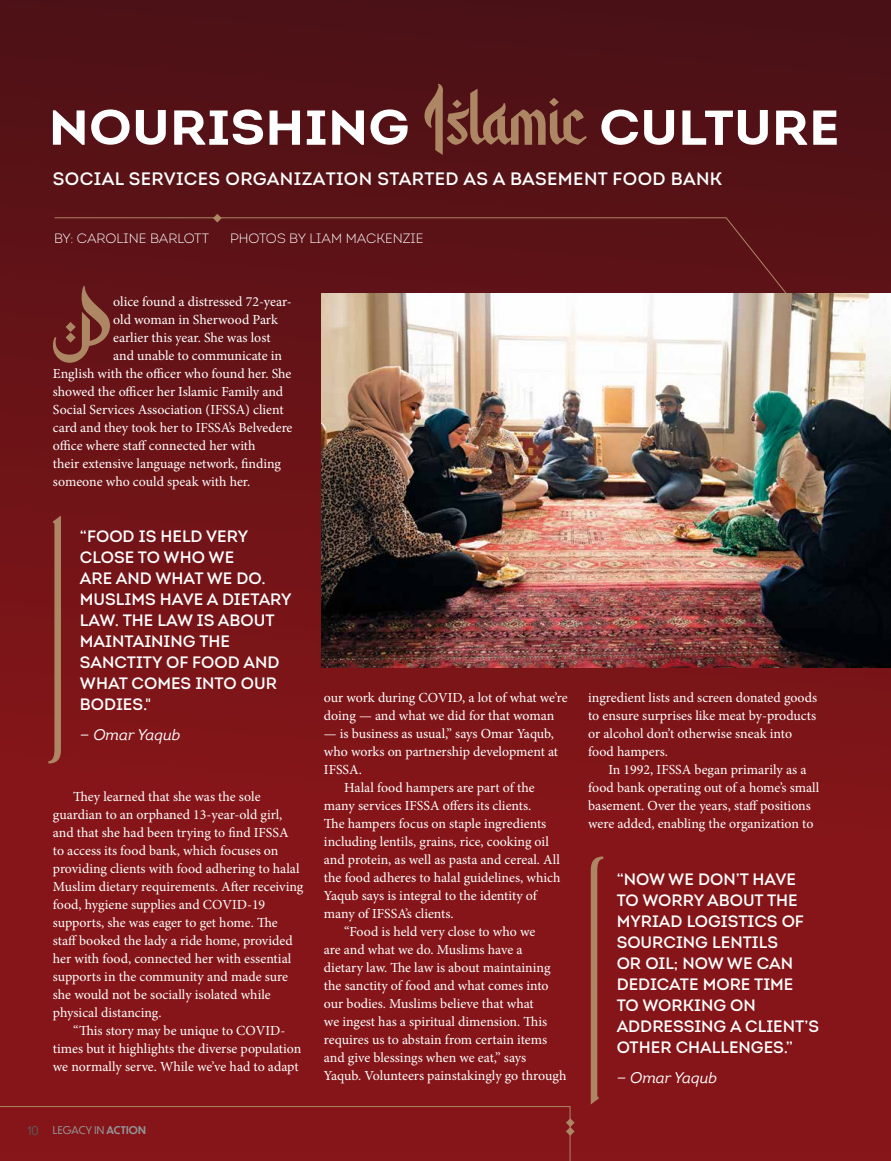
<style>
.page{position:relative;width:891px;height:1161px;background:#fff}
.page>*{position:absolute;margin:0;border:0;box-sizing:border-box;transform-origin:0 0}
.t1{font:87.75px "Sketsa Ramadhan Alternates";color:#ad8664}
.t2{font:600 18px "Intro";letter-spacing:.02em;color:#fff}
.t3{font:16.5px/21px "Intro Semi Bold Alt";color:#fff}
.t4{font:italic 15px "Intro";color:#fff}
.t5{font:13.8px/18px "Minion Pro";color:#fff}
.t6{font:300 13.5px "Intro";color:#fff}
.t7{font:10.5px "Dunbar Tall";letter-spacing:.02em;color:#939598}
.s1{font-size:12px;color:#58595b}
.s2{font-weight:500}
</style>
<div class="page">
<div style="left:0;top:0;width:891px;height:1153px;background:linear-gradient(to bottom,#4f1116,#941619)"></div>
<svg style="left:53px;top:110px;width:32px;height:35px"></svg>
<svg style="left:91px;top:109px;width:39px;height:36px"></svg>
<svg style="left:136px;top:110px;width:30px;height:35px"></svg>
<svg style="left:174px;top:109px;width:89px;height:36px"></svg>
<svg style="left:270px;top:111px;width:30px;height:34px"></svg>
<svg style="left:307px;top:111px;width:18px;height:34px"></svg>
<svg style="left:332px;top:110px;width:32px;height:35px"></svg>
<svg style="left:371px;top:109px;width:37px;height:36px"></svg>
<svg style="left:601px;top:109px;width:37px;height:36px"></svg>
<svg style="left:644px;top:110px;width:30px;height:35px"></svg>
<svg style="left:682px;top:110px;width:86px;height:35px"></svg>
<svg style="left:776px;top:111px;width:31px;height:34px"></svg>
<svg style="left:813px;top:110px;width:24px;height:35px"></svg>
<svg style="left:425px;top:84px;width:162px;height:71px"></svg>
<svg style="left:213px;top:214px;width:9px;height:3px"></svg>
<svg style="left:48px;top:515px;width:13px;height:248px"></svg>
<div style="left:54px;top:217px;width:802px;height:165px;background:#5e1217"></div>
<img style="left:321px;top:293px;width:570px;height:374px">
<svg style="left:591px;top:857px;width:12px;height:248px"></svg>
<div style="left:0;top:1106px;width:891px;height:55px;background:#851518"></div>
<svg style="left:566px;top:1118px;width:9px;height:18px"></svg>
<h2 class="t2" style="left:53px;top:167px;width:671px">SOCIAL SERVICES ORGANIZATION STARTED AS A BASEMENT FOOD BANK</h2>
<p class="t6" style="left:54px;top:230px;width:157px">BY: CAROLINE BARLOTT</p>
<p class="t6" style="left:230px;top:230px;width:195px">PHOTOS BY LIAM MACKENZIE</p>
<h1 class="t1" style="left:52px;top:274px;width:63px">P</h1>
<p class="t5" style="left:113px;top:293px;width:180px">olice found a distressed 72-year-</p>
<p class="t5" style="left:113px;top:311px;width:166px">old woman in Sherwood Park</p>
<p class="t5" style="left:113px;top:329px;width:159px">earlier this year. She was lost</p>
<p class="t5" style="left:113px;top:347px;width:170px">and unable to communicate in</p>
<p class="t5" style="left:53px;top:365px;width:240px">English with the officer who found her. She</p>
<p class="t5" style="left:53px;top:383px;width:232px">showed the officer her Islamic Family and</p>
<p class="t5" style="left:53px;top:401px;width:232px">Social Services Association (IFSSA) client</p>
<p class="t5" style="left:53px;top:419px;width:241px">card and they took her to IFSSA’s Belvedere</p>
<p class="t5" style="left:53px;top:437px;width:204px">office where staff connected her with</p>
<p class="t5" style="left:53px;top:455px;width:230px">their extensive language network, finding</p>
<p class="t5" style="left:53px;top:473px;width:199px">someone who could speak with her.</p>
<p class="t3" style="left:80px;top:526px;width:213px">“FOOD IS HELD VERY<br>CLOSE TO WHO WE<br>ARE AND WHAT WE DO.<br>MUSLIMS HAVE A DIETARY<br>LAW. THE LAW IS ABOUT<br>MAINTAINING THE<br>SANCTITY OF FOOD AND<br>WHAT COMES INTO OUR<br>BODIES."</p>
<p class="t4" style="left:80px;top:726px;width:102px">— Omar Yaqub</p>
<p class="t5" style="left:53px;top:788px;width:252px;text-indent:20px">They learned that she was the sole guardian to an orphaned 13-year-old girl, and that she had been trying to find IFSSA<br>to access its food bank, which focuses on providing clients with food adhering to halal Muslim dietary requirements. After receiving food, hygiene supplies and COVID-19 supports, she was eager to get home. The staff booked the lady a ride home, provided her with food, connected her with essential supports in the community and made sure she would not be socially isolated while physical distancing.</p>
<p class="t5" style="left:53px;top:1022px;width:250px;text-align:center">“This story may be unique to COVID-<br>times but it highlights the diverse population we normally serve. While we’ve had to adapt</p>
<p class="t7" style="left:27px;top:1123px;width:120px"><span class="s1">10</span> LEGACY IN <span class="s2">ACTION</span></p>
<p class="t5" style="left:324px;top:689px;width:245px">our work during COVID, a lot of what we’re doing — and what we did for that woman</p>
<p class="t5" style="left:324px;top:725px;width:232px">— is business as usual,” says Omar Yaqub,</p>
<p class="t5" style="left:324px;top:743px;width:236px">who works on partnership development at</p>
<p class="t5" style="left:324px;top:761px;width:39px">IFSSA.</p>
<p class="t5" style="left:344px;top:779px;width:192px">Halal food hampers are part of the</p>
<p class="t5" style="left:324px;top:797px;width:209px">many services IFSSA offers its clients.</p>
<p class="t5" style="left:324px;top:815px;width:224px">The hampers focus on staple ingredients</p>
<p class="t5" style="left:324px;top:833px;width:226px">including lentils, grains, rice, cooking oil</p>
<p class="t5" style="left:324px;top:851px;width:237px">and protein, as well as pasta and cereal. All</p>
<p class="t5" style="left:324px;top:869px;width:238px">the food adheres to halal guidelines, which</p>
<p class="t5" style="left:324px;top:887px;width:214px">Yaqub says is integral to the identity of</p>
<p class="t5" style="left:324px;top:905px;width:131px">many of IFSSA’s clients.</p>
<p class="t5" style="left:344px;top:923px;width:193px">“Food is held very close to who we</p>
<p class="t5" style="left:324px;top:940px;width:200px">are and what we do. Muslims have a</p>
<p class="t5" style="left:324px;top:958px;width:228px">dietary law. The law is about maintaining</p>
<p class="t5" style="left:324px;top:976px;width:226px">the sanctity of food and what comes into</p>
<p class="t5" style="left:324px;top:994px;width:211px">our bodies. Muslims believe that what</p>
<p class="t5" style="left:324px;top:1012px;width:225px">we ingest has a spiritual dimension. This</p>
<p class="t5" style="left:324px;top:1030px;width:225px">requires us to abstain from certain items</p>
<p class="t5" style="left:324px;top:1048px;width:204px">and give blessings when we eat,” says</p>
<p class="t5" style="left:324px;top:1066px;width:244px">Yaqub. Volunteers painstakingly go through</p>
<p class="t5" style="left:588px;top:688px;width:231px">ingredient lists and screen donated goods to ensure surprises like meat by-products or alcohol don’t otherwise sneak into food hampers.</p>
<p class="t5" style="left:588px;top:760px;width:233px;text-indent:20px">In 1992, IFSSA began primarily as a food bank operating out of a home’s small basement. Over the years, staff positions were added, enabling the organization to</p>
<p class="t3" style="left:617px;top:869px;width:204px">“NOW WE DON’T HAVE<br>TO WORRY ABOUT THE<br>MYRIAD LOGISTICS OF<br>SOURCING LENTILS<br>OR OIL; NOW WE CAN<br>DEDICATE MORE TIME<br>TO WORKING ON<br>ADDRESSING A CLIENT’S<br>OTHER CHALLENGES.”</p>
<p class="t4" style="left:617px;top:1069px;width:102px">— Omar Yaqub</p>
</div>
